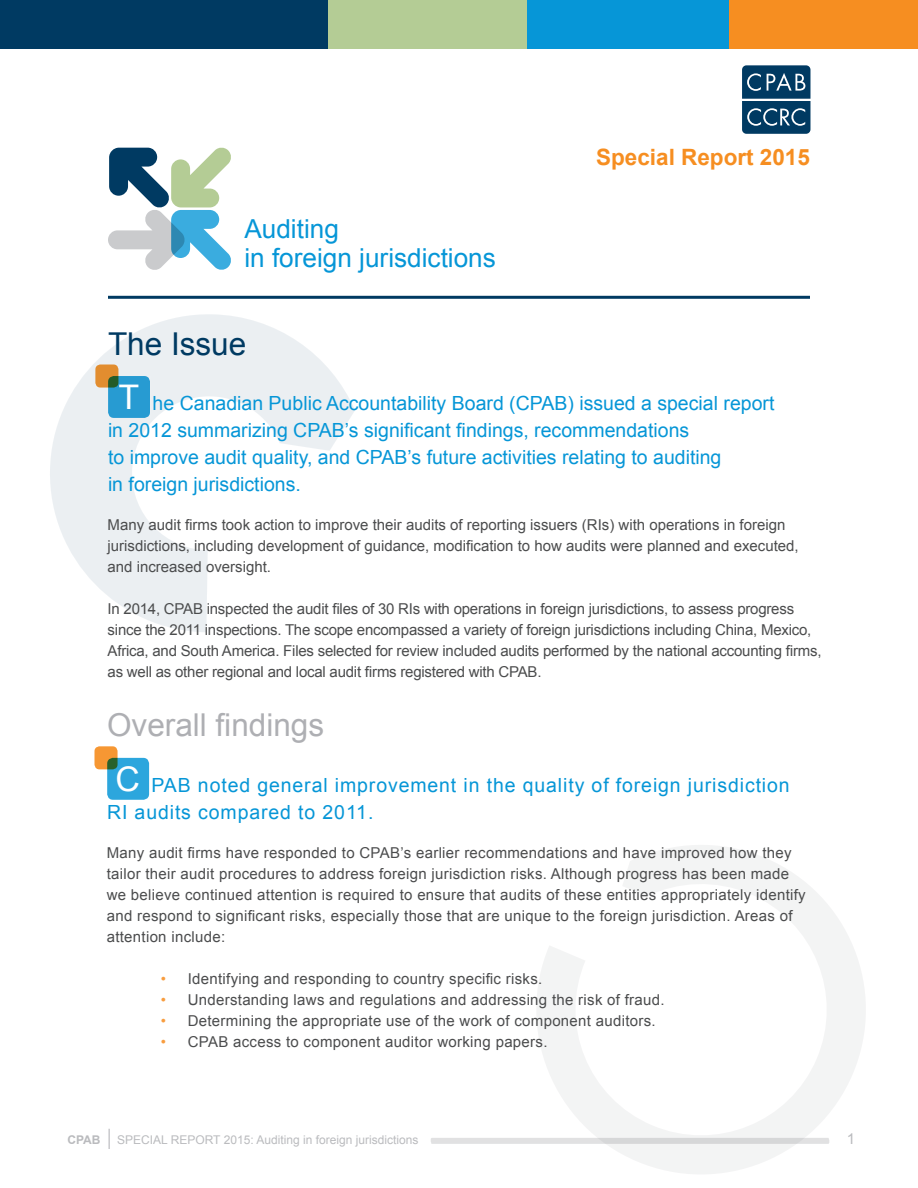
<style>
.page{position:relative;width:918px;height:1188px;background:#fff}
.page>*{position:absolute;margin:0;border:0;box-sizing:border-box;transform-origin:0 0}
.t1{font:33.9px "Arial";color:#fff}
.t2{font:31.5px "Arial";color:#aeafb3}
.t3{font:31.5px "Arial";color:#003a62}
.t4{font:26.1px/29.2px "Arial";color:#0696d7}
.t5{font:700 22.5px "Arial";color:#f68e21}
.t6{font:19.5px/27px "Arial";color:#0696d7}
.t7{font:19.5px/27px "Arial";letter-spacing:.045em;color:#0696d7}
.t8{font:15px/21px "Arial";letter-spacing:.02em;color:#4b4c4d}
.t9{font:15px/21px "Arial";letter-spacing:-.015em;color:#4b4c4d}
.t10{font:15px/21px "Arial";color:#4b4c4d}
.t11{font:15px "Arial";color:#babbbe}
.t12{font:12px "Arial";color:#babbbe}
.t13{font:700 12px "Arial";color:#babbbe}
.s1{color:#f89d3f}
</style>
<div class="page">
<svg style="left:50px;top:314px;width:305px;height:318px"></svg>
<svg style="left:742px;top:65px;width:68px;height:69px"></svg>
<hr style="left:742px;top:99px;width:68px;height:1px;background:#fff">
<div style="left:108px;top:376px;width:42px;height:42px;background:#279bd2;border-radius:6px"></div>
<svg style="left:95px;top:365px;width:23px;height:23px"></svg>
<div style="left:0;top:0;width:327px;height:49px;background:#003a62"></div>
<div style="left:526px;top:0;width:203px;height:49px;background:#0696d7"></div>
<div style="left:328px;top:0;width:198px;height:49px;background:#b4cc95"></div>
<div style="left:729px;top:0;width:189px;height:49px;background:#f68e21"></div>
<hr style="left:108px;top:296px;width:702px;height:3px;background:#003a62">
<svg style="left:109px;top:1129px;width:1px;height:20px"></svg>
<svg style="left:108px;top:147px;width:123px;height:123px"></svg>
<svg style="left:537px;top:845px;width:328px;height:329px"></svg>
<div style="left:107px;top:758px;width:42px;height:42px;background:#2ca6dd;border-radius:6px"></div>
<svg style="left:94px;top:746px;width:24px;height:23px"></svg>
<svg style="left:431px;top:1138px;width:398px;height:6px"></svg>
<h3 class="t4" style="left:244px;top:215px;width:253px">Auditing<br>in foreign jurisdictions</h3>
<h2 class="t3" style="left:108px;top:323px;width:140px">The Issue</h2>
<h3 class="t5" style="left:596px;top:143px;width:215px">Special Report 2015</h3>
<h1 class="t1" style="left:118px;top:375px;width:22px">T</h1>
<p class="t6" style="left:108px;top:390px;width:668px;text-indent:45px">he Canadian Public Accountability Board (CPAB) issued a special report in 2012 summarizing CPAB’s significant findings, recommendations<br>to improve audit quality, and CPAB’s future activities relating to auditing<br>in foreign jurisdictions.</p>
<p class="t10" style="left:108px;top:514px;width:693px">Many audit firms took action to improve their audits of reporting issuers (RIs) with operations in foreign jurisdictions, including development of guidance, modification to how audits were planned and executed, and increased oversight.</p>
<p class="t9" style="left:108px;top:598px;width:715px">In 2014, CPAB inspected the audit files of 30 RIs with operations in foreign jurisdictions, to assess progress since the 2011 inspections. The scope encompassed a variety of foreign jurisdictions including China, Mexico, Africa, and South America. Files selected for review included audits performed by the national accounting firms, as well as other regional and local audit firms registered with CPAB.</p>
<h2 class="t2" style="left:107px;top:705px;width:219px">Overall findings</h2>
<h1 class="t1" style="left:116px;top:757px;width:26px">C</h1>
<h3 class="t7" style="left:107px;top:772px;width:684px;text-indent:44px">PAB noted general improvement in the quality of foreign jurisdiction<br>RI audits compared to 2011.</h3>
<p class="t8" style="left:107px;top:842px;width:701px">Many audit firms have responded to CPAB’s earlier recommendations and have improved how they tailor their audit procedures to address foreign jurisdiction risks. Although progress has been made we believe continued attention is required to ensure that audits of these entities appropriately identify and respond to significant risks, especially those that are unique to the foreign jurisdiction. Areas of attention include:</p>
<p class="t8" style="left:161px;top:968px;width:383px"><span class="s1">•</span> Identifying and responding to country specific risks.</p>
<p class="t8" style="left:161px;top:989px;width:505px"><span class="s1">•</span> Understanding laws and regulations and addressing the risk of fraud.</p>
<p class="t8" style="left:161px;top:1010px;width:497px"><span class="s1">•</span> Determining the appropriate use of the work of component auditors.</p>
<p class="t8" style="left:161px;top:1031px;width:388px"><span class="s1">•</span> CPAB access to component auditor working papers.</p>
<p class="t13" style="left:68px;top:1132px;width:35px">CPAB</p>
<p class="t12" style="left:117px;top:1132px;width:303px">SPECIAL REPORT 2015: Auditing in foreign jurisdictions</p>
<p class="t11" style="left:847px;top:1129px;width:10px">1</p>
</div>
